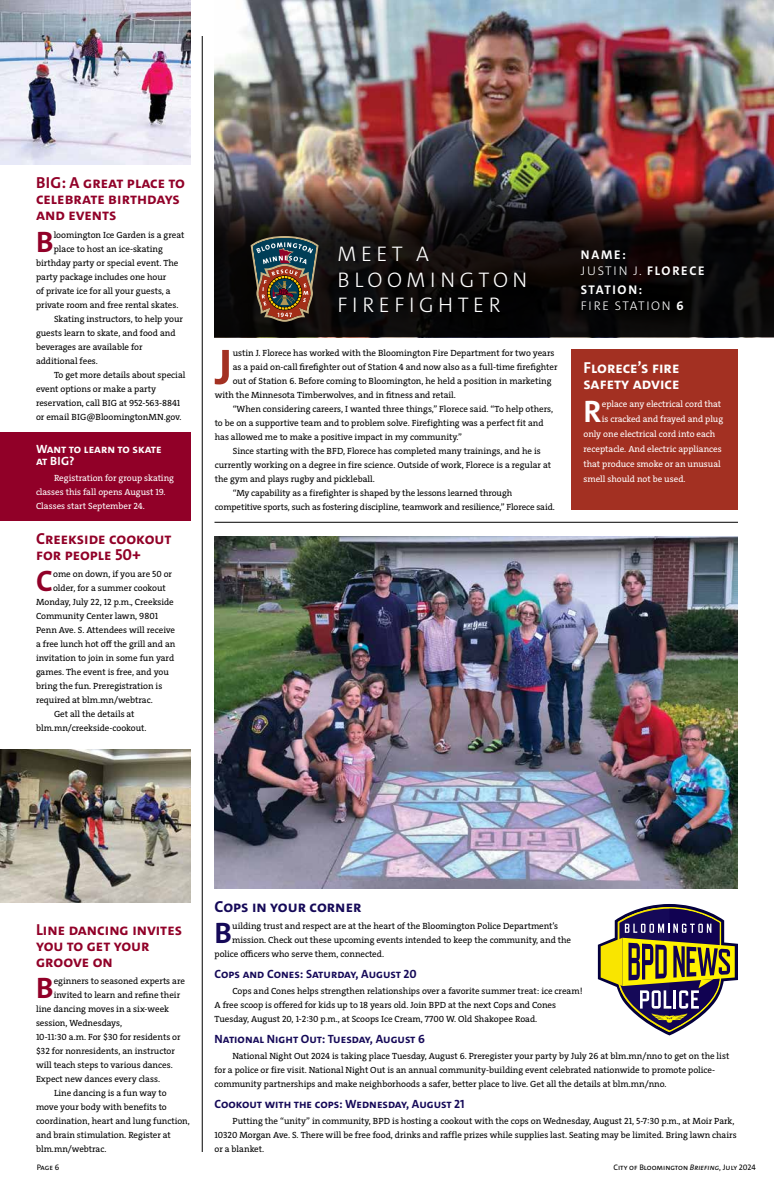
<style>
.page{position:relative;width:774px;height:1188px;background:#fff}
.page>*{position:absolute;margin:0;border:0;box-sizing:border-box;transform-origin:0 0}
.t1{font:700 50.5px "The Sans";color:#a33022}
.t2{font:700 31.2px "The Sans";color:#fff}
.t3{font:700 29.7px "The Sans";color:#910028}
.t4{font:700 29.7px "The Sans";color:#150958}
.t5{font:300 21.2px/25.5px "The Sans";letter-spacing:.215em;color:#fff}
.t6{font:700 16px/16px "The Sans";color:#910028}
.t7{font:700 16px/16px "The Sans";color:#fff}
.t8{font:700 16px "The Sans";color:#150958}
.t9{font:300 12.6px "The Sans";letter-spacing:.135em;color:#fff}
.t10{font:700 12.6px "The Sans";letter-spacing:.115em;color:#fff}
.t11{font:700 12.6px "The Sans";letter-spacing:.135em;color:#fff}
.t12{font:700 12px "The Sans";color:#150958}
.t13{font:700 12px/12px "The Sans";color:#fff}
.t14{font:9px/14px "The Serif";color:#000}
.t15{font:9px/14px "The Serif";color:#fff}
.t16{font:8px "The Sans";color:#000}
.s1{font-weight:700}
.s2{font-style:italic}
</style>
<div class="page">
<img style="left:215px;top:0;width:559px;height:184px">
<svg style="left:214px;top:184px;width:560px;height:153px;background:#1b1514"></svg>
<img style="left:251px;top:236px;width:68px;height:86px">
<div style="left:572px;top:349px;width:166px;height:161px;background:#a33022"></div>
<svg style="left:598px;top:904px;width:140px;height:131px"></svg>
<img style="left:215px;top:536px;width:522px;height:352px">
<div style="left:0;top:432px;width:190px;height:89px;background:#910028"></div>
<img style="left:0;top:0;width:190px;height:165px">
<img style="left:0;top:749px;width:190px;height:153px">
<hr style="left:215px;top:522px;width:523px;height:1px;background:#000">
<hr style="left:202px;top:36px;width:1px;height:1116px;background:#000">
<h3 class="t6" style="left:36px;top:175px;width:150px">BIG: A great place to celebrate birthdays and events</h3>
<h3 class="t3" style="left:36px;top:222px;width:19px">B</h3>
<p class="t14" style="left:54px;top:228px;width:132px">loomington Ice Garden is a great</p>
<p class="t14" style="left:54px;top:242px;width:111px">place to host an ice-skating</p>
<p class="t14" style="left:36px;top:256px;width:144px">birthday party or special event. The</p>
<p class="t14" style="left:36px;top:270px;width:132px">party package includes one hour</p>
<p class="t14" style="left:36px;top:284px;width:136px">of private ice for all your guests, a</p>
<p class="t14" style="left:36px;top:298px;width:144px">private room and free rental skates.</p>
<p class="t14" style="left:54px;top:312px;width:131px">Skating instructors, to help your</p>
<p class="t14" style="left:36px;top:326px;width:141px">guests learn to skate, and food and</p>
<p class="t14" style="left:36px;top:340px;width:108px">beverages are available for</p>
<p class="t14" style="left:36px;top:354px;width:63px">additional fees.</p>
<p class="t14" style="left:54px;top:368px;width:133px">To get more details about special</p>
<p class="t14" style="left:36px;top:382px;width:122px">event options or make a party</p>
<p class="t14" style="left:36px;top:396px;width:146px">reservation, call BIG at 952-563-8841</p>
<p class="t14" style="left:36px;top:410px;width:147px">or email BIG@BloomingtonMN.gov.</p>
<h3 class="t13" style="left:36px;top:443px;width:127px">Want to learn to skate at BIG?</h3>
<p class="t15" style="left:36px;top:471px;width:140px;text-indent:18px">Registration for group skating classes this fall opens August 19.<br>Classes start September 24.</p>
<h3 class="t6" style="left:36px;top:530px;width:137px">Creekside cookout for people 50+</h3>
<h3 class="t3" style="left:36px;top:561px;width:18px">C</h3>
<p class="t14" style="left:53px;top:567px;width:121px">ome on down, if you are 50 or</p>
<p class="t14" style="left:53px;top:581px;width:114px">older, for a summer cookout</p>
<p class="t14" style="left:36px;top:595px;width:139px">Monday, July 22, 12 p.m., Creekside</p>
<p class="t14" style="left:36px;top:609px;width:124px">Community Center lawn, 9801</p>
<p class="t14" style="left:36px;top:623px;width:141px">Penn Ave. S. Attendees will receive</p>
<p class="t14" style="left:36px;top:637px;width:141px">a free lunch hot off the grill and an</p>
<p class="t14" style="left:36px;top:651px;width:140px">invitation to join in some fun yard</p>
<p class="t14" style="left:36px;top:665px;width:134px">games. The event is free, and you</p>
<p class="t14" style="left:36px;top:679px;width:128px">bring the fun. Preregistration is</p>
<p class="t14" style="left:36px;top:693px;width:118px">required at blm.mn/webtrac.</p>
<p class="t14" style="left:54px;top:707px;width:82px">Get all the details at</p>
<p class="t14" style="left:36px;top:721px;width:112px">blm.mn/creekside-cookout.</p>
<h3 class="t5" style="left:338px;top:242px;width:191px">MEET A<br>BLOOMINGTON<br>FIREFIGHTER</h3>
<h3 class="t11" style="left:581px;top:246px;width:46px">NAME:</h3>
<h3 class="t9" style="left:581px;top:263px;width:125px">JUSTIN J. <span class="s1">FLORECE</span></h3>
<h3 class="t9" style="left:581px;top:298px;width:104px">FIRE STATION <span class="s1">6</span></h3>
<h3 class="t10" style="left:581px;top:282px;width:63px">STATION:</h3>
<h1 class="t1" style="left:215px;top:335px;width:19px">J</h1>
<p class="t14" style="left:233px;top:346px;width:323px">ustin J. Florece has worked with the Bloomington Fire Department for two years</p>
<p class="t14" style="left:233px;top:360px;width:326px">as a paid on-call firefighter out of Station 4 and now also as a full-time firefighter</p>
<p class="t14" style="left:233px;top:374px;width:320px">out of Station 6. Before coming to Bloomington, he held a position in marketing</p>
<p class="t14" style="left:215px;top:388px;width:243px">with the Minnesota Timberwolves, and in fitness and retail.</p>
<p class="t14" style="left:233px;top:402px;width:322px">“When considering careers, I wanted three things,” Florece said. “To help others,</p>
<p class="t14" style="left:215px;top:416px;width:330px">to be on a supportive team and to problem solve. Firefighting was a perfect fit and</p>
<p class="t14" style="left:215px;top:430px;width:249px">has allowed me to make a positive impact in my community.”</p>
<p class="t14" style="left:233px;top:444px;width:310px">Since starting with the BFD, Florece has completed many trainings, and he is</p>
<p class="t14" style="left:215px;top:458px;width:338px">currently working on a degree in fire science. Outside of work, Florece is a regular at</p>
<p class="t14" style="left:215px;top:472px;width:162px">the gym and plays rugby and pickleball.</p>
<p class="t14" style="left:233px;top:486px;width:281px">“My capability as a firefighter is shaped by the lessons learned through</p>
<p class="t14" style="left:215px;top:500px;width:342px">competitive sports, such as fostering discipline, teamwork and resilience,” Florece said.</p>
<h3 class="t7" style="left:584px;top:360px;width:97px">Florece’s fire safety advice</h3>
<h2 class="t2" style="left:584px;top:392px;width:19px">R</h2>
<p class="t15" style="left:602px;top:397px;width:121px">eplace any electrical cord that</p>
<p class="t15" style="left:602px;top:412px;width:123px">is cracked and frayed and plug</p>
<p class="t15" style="left:584px;top:427px;width:133px">only one electrical cord into each</p>
<p class="t15" style="left:584px;top:442px;width:140px">receptacle. And electric appliances</p>
<p class="t15" style="left:584px;top:457px;width:139px">that produce smoke or an unusual</p>
<p class="t15" style="left:584px;top:472px;width:104px">smell should not be used.</p>
<h3 class="t6" style="left:36px;top:921px;width:148px">Line dancing invites you to get your groove on</h3>
<h3 class="t3" style="left:36px;top:968px;width:19px">B</h3>
<p class="t14" style="left:54px;top:974px;width:133px">eginners to seasoned experts are</p>
<p class="t14" style="left:54px;top:988px;width:128px">invited to learn and refine their</p>
<p class="t14" style="left:36px;top:1002px;width:135px">line dancing moves in a six-week</p>
<p class="t14" style="left:36px;top:1016px;width:88px">session, Wednesdays,</p>
<p class="t14" style="left:36px;top:1030px;width:146px">10-11:30 a.m. For $30 for residents or</p>
<p class="t14" style="left:36px;top:1044px;width:140px">$32 for nonresidents, an instructor</p>
<p class="t14" style="left:36px;top:1058px;width:138px">will teach steps to various dances.</p>
<p class="t14" style="left:36px;top:1072px;width:126px">Expect new dances every class.</p>
<p class="t14" style="left:54px;top:1086px;width:114px">Line dancing is a fun way to</p>
<p class="t14" style="left:36px;top:1100px;width:132px">move your body with benefits to</p>
<p class="t14" style="left:36px;top:1114px;width:155px">coordination, heart and lung function,</p>
<p class="t14" style="left:36px;top:1128px;width:136px">and brain stimulation. Register at</p>
<p class="t14" style="left:36px;top:1142px;width:72px">blm.mn/webtrac.</p>
<h3 class="t8" style="left:214px;top:897px;width:148px">Cops in your corner</h3>
<h3 class="t4" style="left:214px;top:914px;width:19px">B</h3>
<p class="t14" style="left:232px;top:919px;width:327px">uilding trust and respect are at the heart of the Bloomington Police Department’s</p>
<p class="t14" style="left:232px;top:933px;width:340px">mission. Check out these upcoming events intended to keep the community, and the</p>
<p class="t14" style="left:215px;top:947px;width:171px">police officers who serve them, connected.</p>
<h3 class="t12" style="left:214px;top:966px;width:204px">Cops and Cones: Saturday, August 20</h3>
<p class="t14" style="left:214px;top:984px;width:370px;text-indent:18px">Cops and Cones helps strengthen relationships over a favorite summer treat: ice cream!<br>A free scoop is offered for kids up to 18 years old. Join BPD at the next Cops and Cones<br>Tuesday, August 20, 1-2:30 p.m., at Scoops Ice Cream, 7700 W. Old Shakopee Road.</p>
<h3 class="t12" style="left:214px;top:1031px;width:212px">National Night Out: Tuesday, August 6</h3>
<p class="t14" style="left:214px;top:1049px;width:516px;text-indent:18px">National Night Out 2024 is taking place Tuesday, August 6. Preregister your party by July 26 at blm.mn/nno to get on the list for a police or fire visit. National Night Out is an annual community-building event celebrated nationwide to promote police&shy;community partnerships and make neighborhoods a safer, better place to live. Get all the details at blm.mn/nno.</p>
<h3 class="t12" style="left:214px;top:1096px;width:252px">Cookout with the cops: Wednesday, August 21</h3>
<p class="t14" style="left:214px;top:1114px;width:524px;text-indent:18px">Putting the “unity” in community, BPD is hosting a cookout with the cops on Wednesday, August 21, 5-7:30 p.m., at Moir Park,<br>10320 Morgan Ave. S. There will be free food, drinks and raffle prizes while supplies last. Seating may be limited. Bring lawn chairs or a blanket.</p>
<p class="t16" style="left:37px;top:1162px;width:24px">Page 6</p>
<p class="t16" style="left:613px;top:1162px;width:144px">City of Bloomington <span class="s2">Briefing</span>, July 2024</p>
</div>
